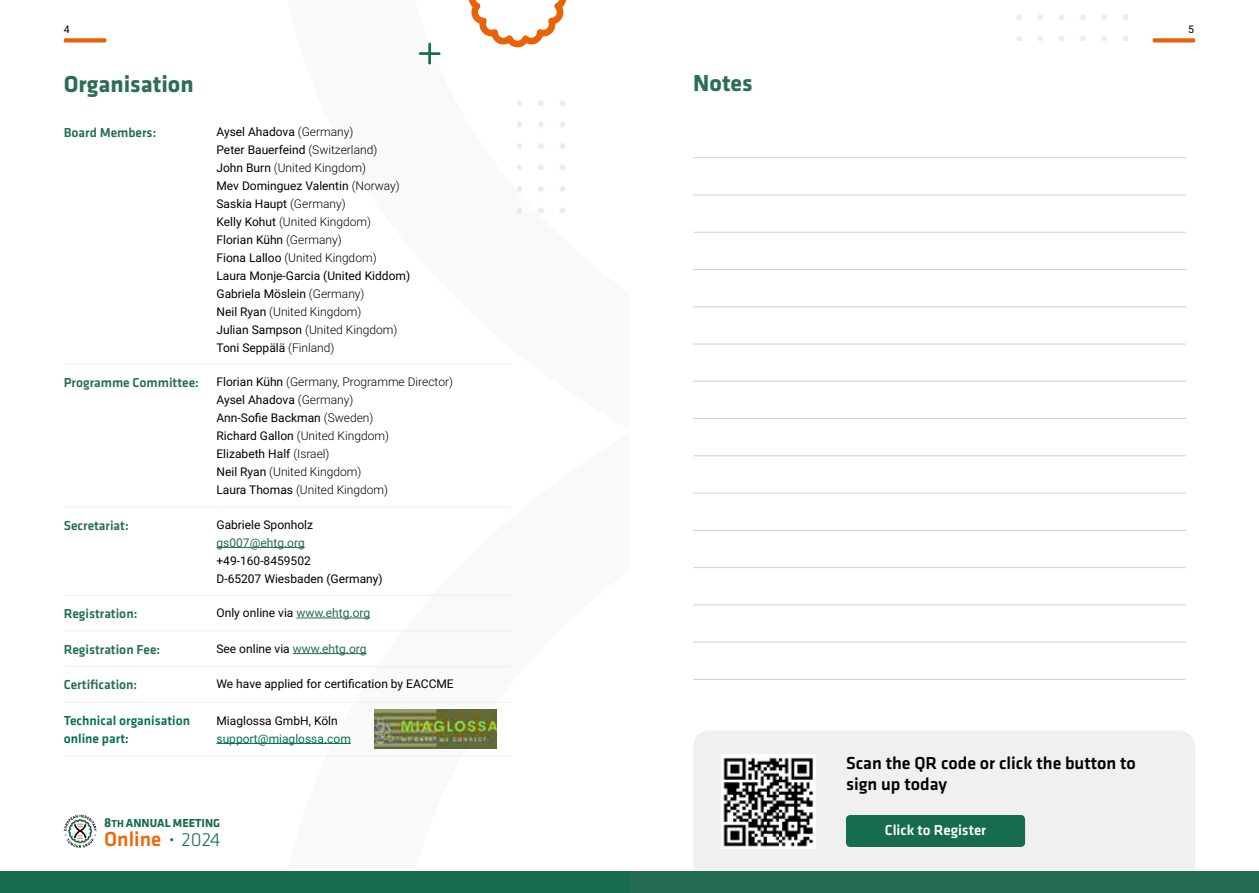
<style>
.page{position:relative;width:1259px;height:893px;background:#fff}
.page>*{position:absolute;margin:0;border:0;box-sizing:border-box;transform-origin:0 0}
.t1{font:700 24px "Klavika";color:#2b6d55}
.t2{font:700 24px "Klavika";color:#2b6d55}
.t3{font:21px "Klavika Medium TF";color:#eb690a}
.t4{font:500 18px/21px "Klavika";color:#000}
.t5{font:500 15px "Klavika";color:#fff}
.t6{font:500 13.5px "Klavika";color:#236d53}
.t7{font:500 13.5px/18px "Klavika";color:#007054}
.t8{font:12px/18px "Roboto";color:#000}
.t9{font:300 12px/18px "Roboto";color:#000}
.t10{font:12px "Roboto";color:#007054}
.t11{font:700 12px "Klavika";color:#176b4f}
.t12{font:12px "Roboto";color:#236d53}
.t13{font:10.5px "Roboto";color:#000}
.s1{font-weight:300}
.s2{font-weight:400}
.s3{color:#236d53}
.s4{font-size:13.5px}
.s5{font-size:10.5px}
.s6{font-family:"Klavika";font-weight:300;font-size:19.5px;color:#176b4f}
</style>
<div class="page">
<svg style="left:469px;top:0;width:97px;height:47px"></svg>
<svg style="left:419px;top:43px;width:21px;height:21px"></svg>
<img style="left:517px;top:100px;width:48px;height:112px">
<hr style="left:64px;top:364px;width:152px;height:1px;background:#f0f0f2">
<hr style="left:216px;top:364px;width:295px;height:1px;background:#f0f0f2">
<hr style="left:64px;top:506px;width:152px;height:1px;background:#f0f0f2">
<hr style="left:216px;top:506px;width:295px;height:1px;background:#f0f0f2">
<hr style="left:64px;top:595px;width:152px;height:1px;background:#f0f0f2">
<hr style="left:216px;top:595px;width:295px;height:1px;background:#f0f0f2">
<hr style="left:64px;top:631px;width:152px;height:1px;background:#f0f0f2">
<hr style="left:216px;top:631px;width:295px;height:1px;background:#f0f0f2">
<hr style="left:64px;top:666px;width:152px;height:1px;background:#f0f0f2">
<hr style="left:216px;top:666px;width:295px;height:1px;background:#f0f0f2">
<hr style="left:64px;top:702px;width:152px;height:1px;background:#f0f0f2">
<hr style="left:216px;top:702px;width:295px;height:1px;background:#f0f0f2">
<hr style="left:64px;top:755px;width:152px;height:1px;background:#f0f0f2">
<hr style="left:216px;top:755px;width:295px;height:1px;background:#f0f0f2">
<hr style="left:216px;top:547px;width:89px;height:1px;background:#236d53">
<hr style="left:296px;top:618px;width:74px;height:1px;background:#236d53">
<hr style="left:293px;top:653px;width:73px;height:1px;background:#236d53">
<hr style="left:216px;top:743px;width:135px;height:1px;background:#007054">
<div style="left:693px;top:731px;width:502px;height:141px;background:#f0f0f0"></div>
<img style="left:721px;top:755px;width:94px;height:93px">
<div style="left:846px;top:815px;width:179px;height:32px;background:#176b4f;border-radius:4px"></div>
<div style="left:1152px;top:38px;width:43px;height:5px;background:#eb600a;border-radius:2px"></div>
<div style="left:64px;top:38px;width:42px;height:5px;background:#eb600a;border-radius:2px"></div>
<hr style="left:693px;top:157px;width:492px;height:1px;background:#d0d0d0">
<hr style="left:693px;top:195px;width:492px;height:1px;background:#d0d0d0">
<hr style="left:693px;top:232px;width:492px;height:1px;background:#d0d0d0">
<hr style="left:693px;top:269px;width:492px;height:1px;background:#d0d0d0">
<hr style="left:693px;top:306px;width:492px;height:1px;background:#d0d0d0">
<hr style="left:693px;top:344px;width:492px;height:1px;background:#d0d0d0">
<hr style="left:693px;top:381px;width:492px;height:1px;background:#d0d0d0">
<hr style="left:693px;top:418px;width:492px;height:1px;background:#d0d0d0">
<hr style="left:693px;top:455px;width:492px;height:1px;background:#d0d0d0">
<hr style="left:693px;top:493px;width:492px;height:1px;background:#d0d0d0">
<hr style="left:693px;top:530px;width:492px;height:1px;background:#d0d0d0">
<hr style="left:693px;top:567px;width:492px;height:1px;background:#d0d0d0">
<hr style="left:693px;top:604px;width:492px;height:1px;background:#d0d0d0">
<hr style="left:693px;top:642px;width:492px;height:1px;background:#d0d0d0">
<hr style="left:693px;top:679px;width:492px;height:1px;background:#d0d0d0">
<div style="left:0;top:872px;width:629px;height:21px;background:#176b4f"></div>
<div style="left:629px;top:872px;width:630px;height:21px;background:#236b51"></div>
<svg style="left:64px;top:815px;width:33px;height:33px"></svg>
<img style="left:374px;top:709px;width:122px;height:39px">
<p class="t13" style="left:64px;top:22px;width:7px">4</p>
<p class="t13" style="left:1188px;top:22px;width:7px">5</p>
<h1 class="t1" style="left:64px;top:71px;width:131px">Organisation</h1>
<p class="t6" style="left:64px;top:125px;width:94px">Board Members:</p>
<p class="t8" style="left:216px;top:122px;width:195px">Aysel Ahadova <span class="s1">(Germany)<br></span>Peter Bauerfeind <span class="s1">(Switzerland)<br></span>John Burn <span class="s1">(United Kingdom)<br></span>Mev Dominguez Valentin <span class="s1">(Norway)<br></span>Saskia Haupt <span class="s1">(Germany)<br></span>Kelly Kohut <span class="s1">(United Kingdom)<br></span>Florian Kühn <span class="s1">(Germany)<br></span>Fiona Lalloo <span class="s1">(United Kingdom)<br></span>Laura Monje-Garcia (United Kiddom)<br>Gabriela Möslein <span class="s1">(Germany)<br></span>Neil Ryan <span class="s1">(United Kingdom)<br></span>Julian Sampson <span class="s1">(United Kingdom)<br></span>Toni Seppälä <span class="s1">(Finland)</span></p>
<p class="t6" style="left:64px;top:375px;width:137px">Programme Committee:</p>
<p class="t9" style="left:216px;top:372px;width:238px"><span class="s2">Florian Kühn</span> (Germany, Programme Director)<br><span class="s2">Aysel Ahadova</span> (Germany)<br><span class="s2">Ann-Sofie Backman</span> (Sweden)<br><span class="s2">Richard Gallon</span> (United Kingdom)<br><span class="s2">Elizabeth Half</span> (Israel)<br><span class="s2">Neil Ryan</span> (United Kingdom)<br><span class="s2">Laura Thomas</span> (United Kingdom)</p>
<p class="t6" style="left:64px;top:518px;width:66px">Secretariat:</p>
<p class="t8" style="left:216px;top:515px;width:98px">Gabriele Sponholz</p>
<p class="t12" style="left:216px;top:534px;width:90px">gs007@ehtg.org</p>
<p class="t8" style="left:216px;top:551px;width:168px">+49-160-8459502<br>D-65207 Wiesbaden (Germany)</p>
<p class="t6" style="left:64px;top:606px;width:75px">Registration:</p>
<p class="t8" style="left:216px;top:603px;width:155px">Only online via <span class="s3">www.ehtg.org</span></p>
<p class="t6" style="left:64px;top:642px;width:98px">Registration Fee:</p>
<p class="t8" style="left:216px;top:639px;width:152px">See online via <span class="s3">www.ehtg.org</span></p>
<p class="t6" style="left:64px;top:678px;width:75px">Certification:</p>
<p class="t8" style="left:216px;top:675px;width:239px">We have applied for certification by EACCME</p>
<p class="t7" style="left:64px;top:712px;width:128px">Technical organisation online part:</p>
<p class="t8" style="left:216px;top:711px;width:123px">Miaglossa GmbH, Köln</p>
<p class="t10" style="left:216px;top:730px;width:136px">support@miaglossa.com</p>
<p class="t11" style="left:104px;top:817px;width:117px"><span class="s4">8</span><span class="s5">TH</span> ANNUAL MEETING</p>
<h2 class="t3" style="left:104px;top:827px;width:118px">Online <span class="s6">2024</span></h2>
<h1 class="t2" style="left:693px;top:70px;width:61px">Notes</h1>
<h3 class="t4" style="left:846px;top:753px;width:291px">Scan the QR code or click the button to sign up today</h3>
<p class="t5" style="left:885px;top:822px;width:103px">Click to Register</p>
</div>
